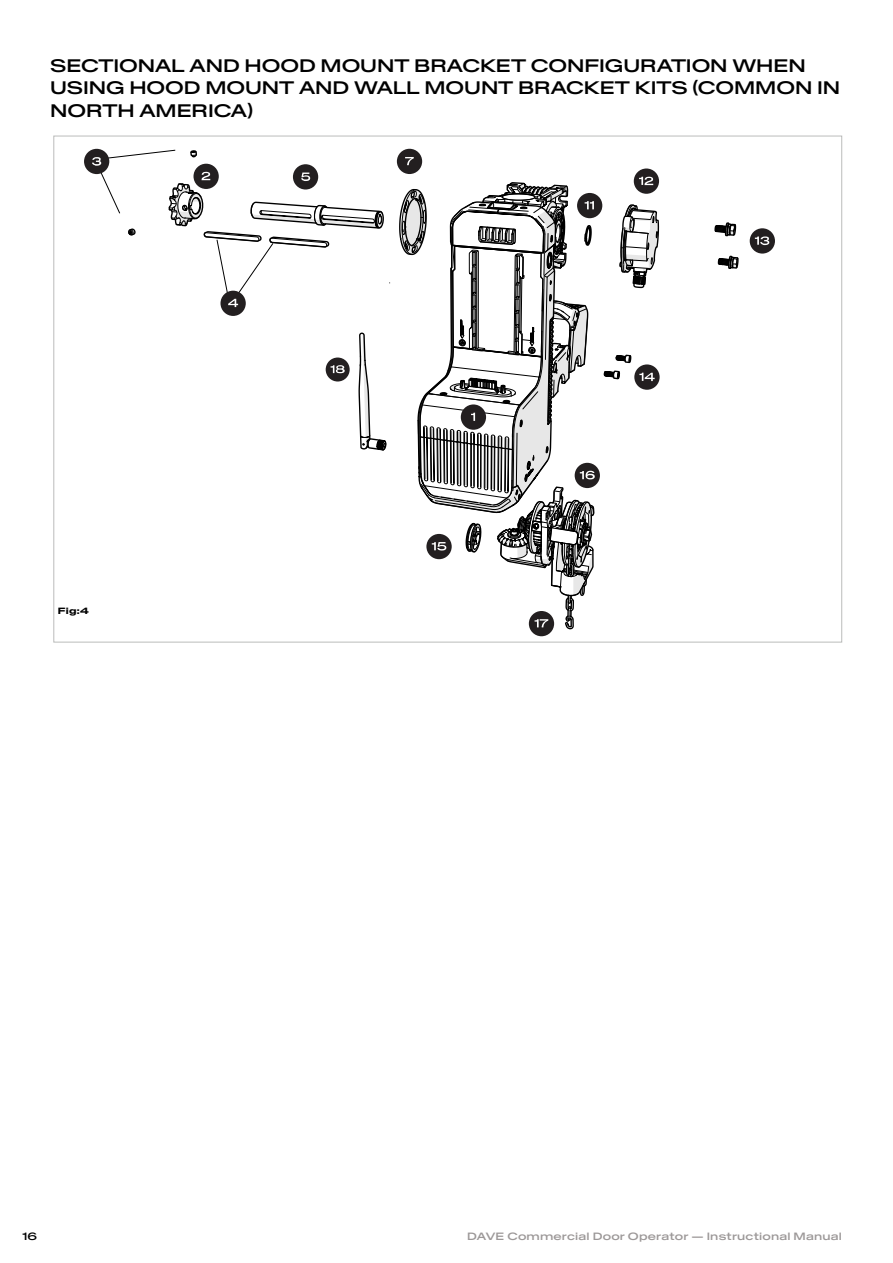
<style>
.page{position:relative;width:893px;height:1263px;background:#fff}
.page>*{position:absolute;margin:0;border:0;box-sizing:border-box;transform-origin:0 0}
.Annotation_Title{font:18px/22.5px "Baikal VAR";letter-spacing:-.005em;color:#000}
.t1{font:10.5px "Baikal VAR";letter-spacing:.02em;color:#9c9898}
.t2{font:10.5px "Baikal VAR";color:#000}
.t3{font:9px "Baikal VAR";color:#000}
</style>
<div class="page">
<svg style="left:714px;top:222px;width:25px;height:47px"></svg>
<div style="left:84px;top:149px;width:25px;height:25px;background:#231f20;border-radius:50%"></div>
<div style="left:397px;top:149px;width:25px;height:25px;background:#231f20;border-radius:50%"></div>
<div style="left:750px;top:228px;width:25px;height:26px;background:#231f20;border-radius:50%"></div>
<svg style="left:755px;top:236px;width:14px;height:9px"></svg>
<svg style="left:398px;top:157px;width:281px;height:486px"></svg>
<svg style="left:92px;top:150px;width:298px;height:301px"></svg>
<p class="Annotation_Title" style="left:50px;top:54px;width:792px">SECTIONAL AND HOOD MOUNT BRACKET CONFIGURATION WHEN<br>USING HOOD MOUNT AND WALL MOUNT BRACKET KITS (COMMON IN<br>NORTH AMERICA)</p>
<p class="t3" style="left:58px;top:605px;width:32px">Fig:4</p>
<p class="t2" style="left:22px;top:1230px;width:16px">16</p>
<p class="t1" style="left:467px;top:1230px;width:376px">DAVE Commercial Door Operator — Instructional Manual</p>
</div>
